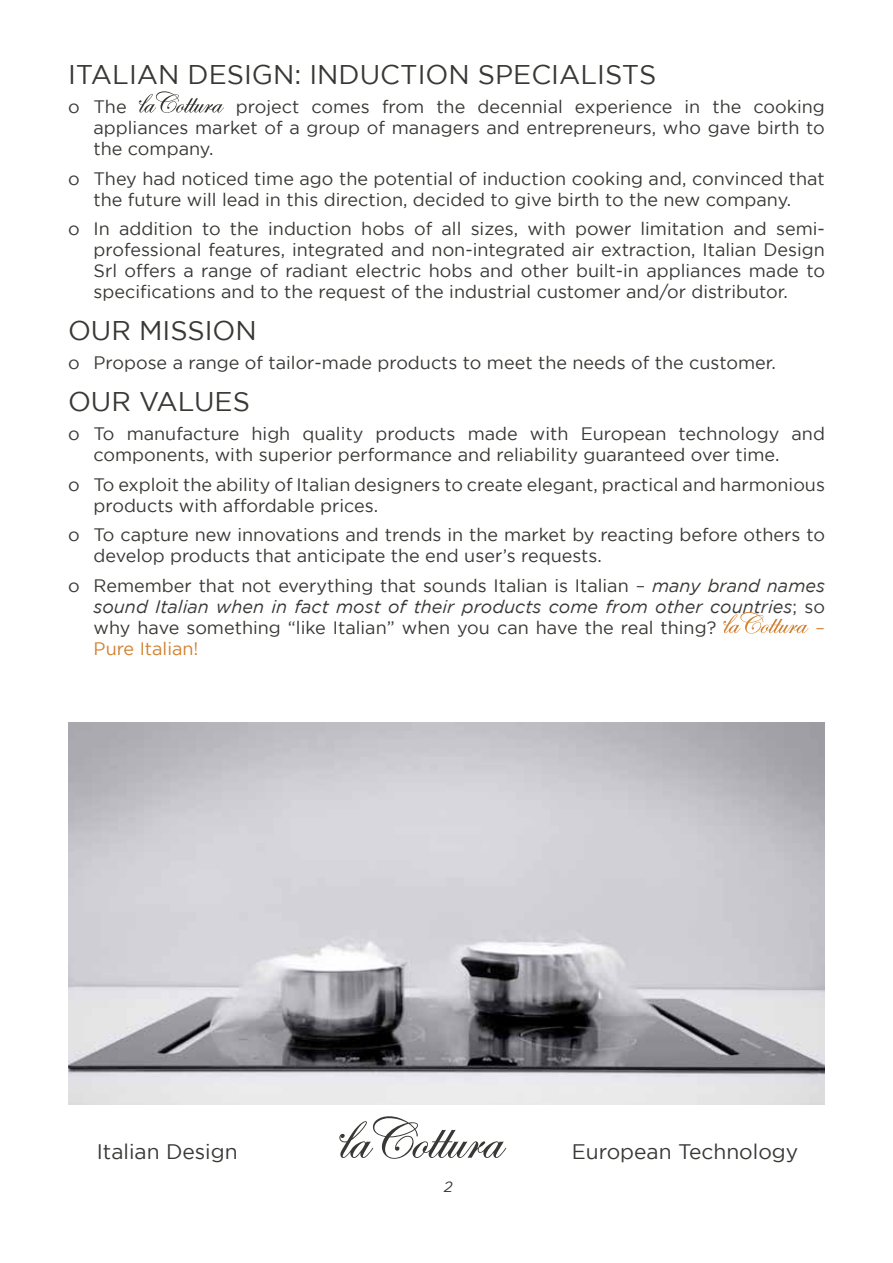
<style>
.page{position:relative;width:893px;height:1263px;background:#fff}
.page>*{position:absolute;margin:0;border:0;box-sizing:border-box;transform-origin:0 0}
.t1{font:27px "Gotham";color:#383935}
.t2{font:21px "Gotham";color:#383935}
.t3{font:18px/21px "Gotham";color:#383935;text-align:justify}
.t4{font:18px "Gotham";color:#d28130}
.t5{font:italic 15px "Gotham";color:#383935}
.s1{font-style:italic}
</style>
<div class="page">
<svg style="left:139px;top:91px;width:85px;height:22px"></svg>
<svg style="left:723px;top:612px;width:85px;height:22px"></svg>
<img style="left:68px;top:723px;width:757px;height:382px">
<svg style="left:339px;top:1116px;width:167px;height:43px"></svg>
<h1 class="t1" style="left:68px;top:59px;width:590px">ITALIAN DESIGN: INDUCTION SPECIALISTS</h1>
<p class="t3" style="left:68px;top:96px;width:60px">o The</p>
<p class="t3" style="left:94px;top:96px;width:733px;text-indent:142px">project comes from the decennial experience in the cooking appliances market of a group of managers and entrepreneurs, who gave birth to the company.</p>
<p class="t3" style="left:68px;top:167px;width:758px;text-align:center">o They had noticed time ago the potential of induction cooking and, convinced that the future will lead in this direction, decided to give birth to the new company.</p>
<p class="t3" style="left:94px;top:218px;width:733px;text-indent:-26px">o In addition to the induction hobs of all sizes, with power limitation and semi&shy;professional features, integrated and non-integrated air extraction, Italian Design Srl offers a range of radiant electric hobs and other built-in appliances made to specifications and to the request of the industrial customer and/or distributor.</p>
<h1 class="t1" style="left:68px;top:315px;width:190px">OUR MISSION</h1>
<p class="t3" style="left:68px;top:352px;width:709px">o Propose a range of tailor-made products to meet the needs of the customer.</p>
<h1 class="t1" style="left:68px;top:386px;width:183px">OUR VALUES</h1>
<p class="t3" style="left:94px;top:423px;width:733px;text-indent:-26px">o To manufacture high quality products made with European technology and components, with superior performance and reliability guaranteed over time.</p>
<p class="t3" style="left:94px;top:473px;width:733px;text-indent:-26px">o To exploit the ability of Italian designers to create elegant, practical and harmonious products with affordable prices.</p>
<p class="t3" style="left:94px;top:524px;width:733px;text-indent:-26px">o To capture new innovations and trends in the market by reacting before others to develop products that anticipate the end user’s requests.</p>
<p class="t3" style="left:94px;top:574px;width:733px;text-indent:-26px">o Remember that not everything that sounds Italian is Italian – <span class="s1">many brand names sound Italian when in fact most of their products come from other countries</span>; so why have something “like Italian” when you can have the real thing?</p>
<p class="t4" style="left:815px;top:617px;width:11px">–</p>
<p class="t4" style="left:94px;top:638px;width:106px">Pure Italian!</p>
<p class="t2" style="left:97px;top:1140px;width:142px">Italian Design</p>
<p class="t2" style="left:572px;top:1140px;width:228px">European Technology</p>
<p class="t5" style="left:443px;top:1178px;width:13px">2</p>
</div>
